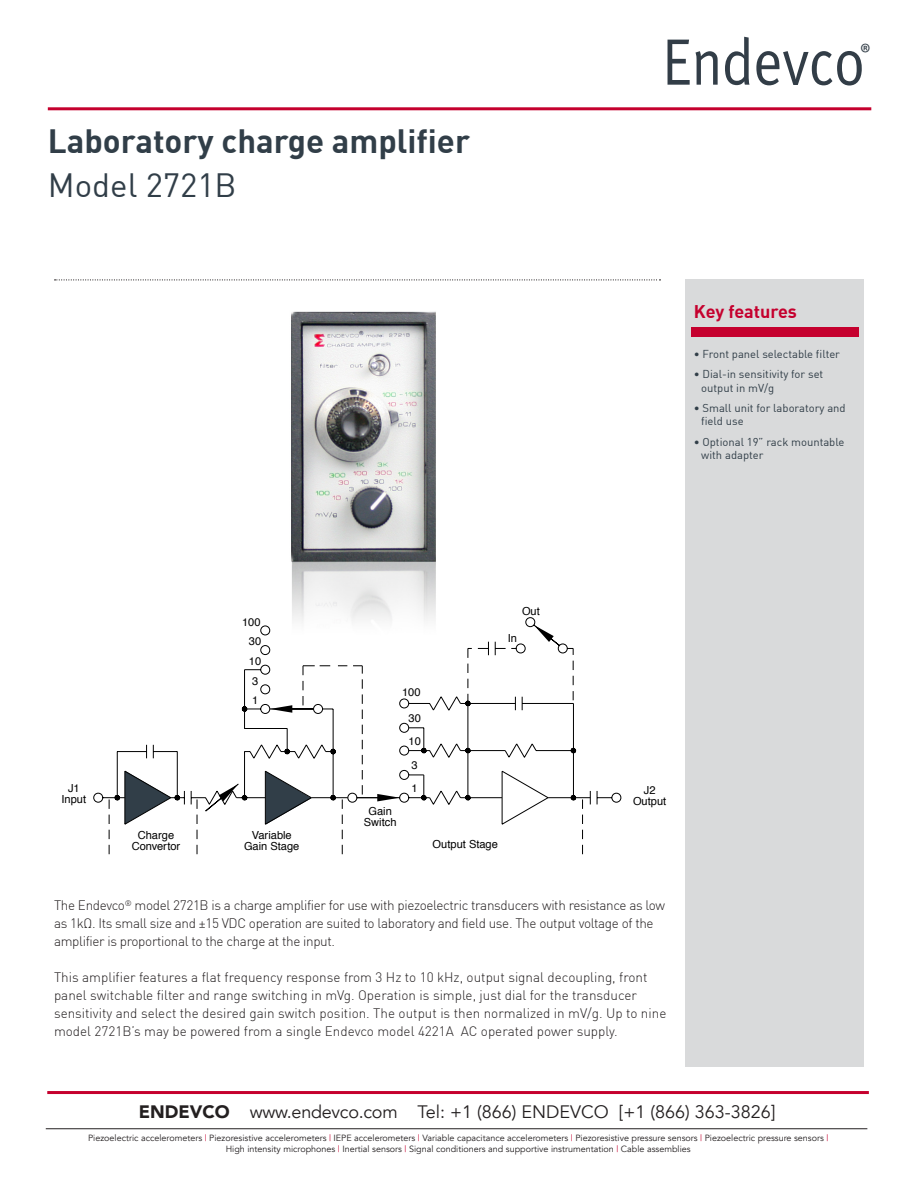
<style>
.page{position:relative;width:918px;height:1188px;background:#fff}
.page>*{position:absolute;margin:0;border:0;box-sizing:border-box;transform-origin:0 0}
.t1{font:700 33px "DIN";color:#313e48}
.t2{font:33px "DIN";color:#313e48}
.t3{font:26.85px "Myriad Pro";color:#323d47;scale:.94 1}
.t4{font:18px "Avenir";color:#231f20}
.t5{font:700 18px "DIN";color:#c5002e}
.t6{font:300 13.5px/18px "DIN";color:#231f20}
.t7{font:300 13.5px/18px "DIN";letter-spacing:-.025em;color:#231f20}
.Key_features{font:11.25px/13.5px "DIN";color:#313e48}
.t8{font:11.1px/11.1px "Helvetica";color:#000;text-align:center}
.t9{font:9px/10.5px "Avenir";color:#231f20;text-align:center}
.s1{font-weight:900}
.s2{color:#c5002e}
</style>
<div class="page">
<hr style="left:48px;top:107px;width:823px;height:3px;background:#c5002e">
<svg style="left:668px;top:40px;width:50px;height:45px"></svg>
<svg style="left:725px;top:37px;width:25px;height:48px"></svg>
<svg style="left:756px;top:51px;width:106px;height:35px"></svg>
<hr style="left:47px;top:1091px;width:822px;height:3px;background:#c5002e">
<hr style="left:46px;top:1128px;width:821px;height:1px;background:#231f20">
<div style="left:685px;top:279px;width:179px;height:788px;background:#d9dadb"></div>
<svg style="left:55px;top:279px;width:606px;height:1px"></svg>
<div style="left:691px;top:328px;width:168px;height:9px;background:#c5002e"></div>
<img style="left:291px;top:311px;width:145px;height:306px">
<svg style="left:93px;top:617px;width:529px;height:238px"></svg>
<h1 class="t1" style="left:48px;top:120px;width:424px">Laboratory charge amplifier</h1>
<h1 class="t2" style="left:48px;top:164px;width:190px">Model 2721B</h1>
<h2 class="t3" style="left:860px;top:37px;width:13px">®</h2>
<h3 class="t5" style="left:694px;top:300px;width:105px">Key features</h3>
<p class="Key_features" style="left:694px;top:347px;width:148px">• Front panel selectable filter</p>
<p class="Key_features" style="left:701px;top:367px;width:124px;text-indent:-8px">• Dial-in sensitivity for set output in mV/g</p>
<p class="Key_features" style="left:701px;top:401px;width:146px;text-indent:-8px">• Small unit for laboratory and field use</p>
<p class="Key_features" style="left:701px;top:435px;width:145px;text-indent:-8px">• Optional 19” rack mountable with adapter</p>
<p class="t8" style="left:62px;top:783px;width:26px">J1<br>Input</p>
<p class="t8" style="left:132px;top:830px;width:50px">Charge<br>Convertor</p>
<p class="t8" style="left:242px;top:617px;width:20px">100</p>
<p class="t8" style="left:249px;top:636px;width:14px">30</p>
<p class="t8" style="left:249px;top:656px;width:14px">10</p>
<p class="t8" style="left:252px;top:676px;width:8px">3</p>
<p class="t8" style="left:252px;top:695px;width:8px">1</p>
<p class="t8" style="left:244px;top:830px;width:57px">Variable<br>Gain Stage</p>
<p class="t8" style="left:522px;top:606px;width:19px">Out</p>
<p class="t8" style="left:508px;top:633px;width:11px">In</p>
<p class="t8" style="left:402px;top:687px;width:20px">100</p>
<p class="t8" style="left:409px;top:713px;width:14px">30</p>
<p class="t8" style="left:409px;top:736px;width:14px">10</p>
<p class="t8" style="left:412px;top:760px;width:8px">3</p>
<p class="t8" style="left:364px;top:806px;width:34px">Gain<br>Switch</p>
<p class="t8" style="left:412px;top:783px;width:8px">1</p>
<p class="t8" style="left:433px;top:838px;width:67px">Output Stage</p>
<p class="t8" style="left:633px;top:785px;width:35px">J2<br>Output</p>
<p class="t7" style="left:54px;top:896px;width:613px">The Endevco<sup>®</sup> model 2721B is a charge amplifier for use with piezoelectric transducers with resistance as low as 1kΩ. Its small size and ±15 VDC operation are suited to laboratory and field use. The output voltage of the amplifier is proportional to the charge at the input.</p>
<p class="t6" style="left:54px;top:968px;width:614px">This amplifier features a flat frequency response from 3 Hz to 10 kHz, output signal decoupling, front panel switchable filter and range switching in mVg. Operation is simple, just dial for the transducer sensitivity and select the desired gain switch position. The output is then normalized in mV/g. Up to nine model 2721B’s may be powered from a single Endevco model 4221A AC operated power supply.</p>
<h3 class="t4" style="left:139px;top:1101px;width:638px"><span class="s1">ENDEVCO</span> www.endevco.com Tel: +1 (866) ENDEVCO [+1 (866) 363-3826]</h3>
<p class="t9" style="left:88px;top:1133px;width:742px">Piezoelectric accelerometers <span class="s2">|</span> Piezoresistive accelerometers <span class="s2">|</span> IEPE accelerometers <span class="s2">|</span> Variable capacitance accelerometers <span class="s2">|</span> Piezoresistive pressure sensors <span class="s2">|</span> Piezoelectric pressure sensors <span class="s2">|<br></span>High intensity microphones <span class="s2">|</span> Inertial sensors <span class="s2">|</span> Signal conditioners and supportive instrumentation <span class="s2">|</span> Cable assemblies</p>
</div>
